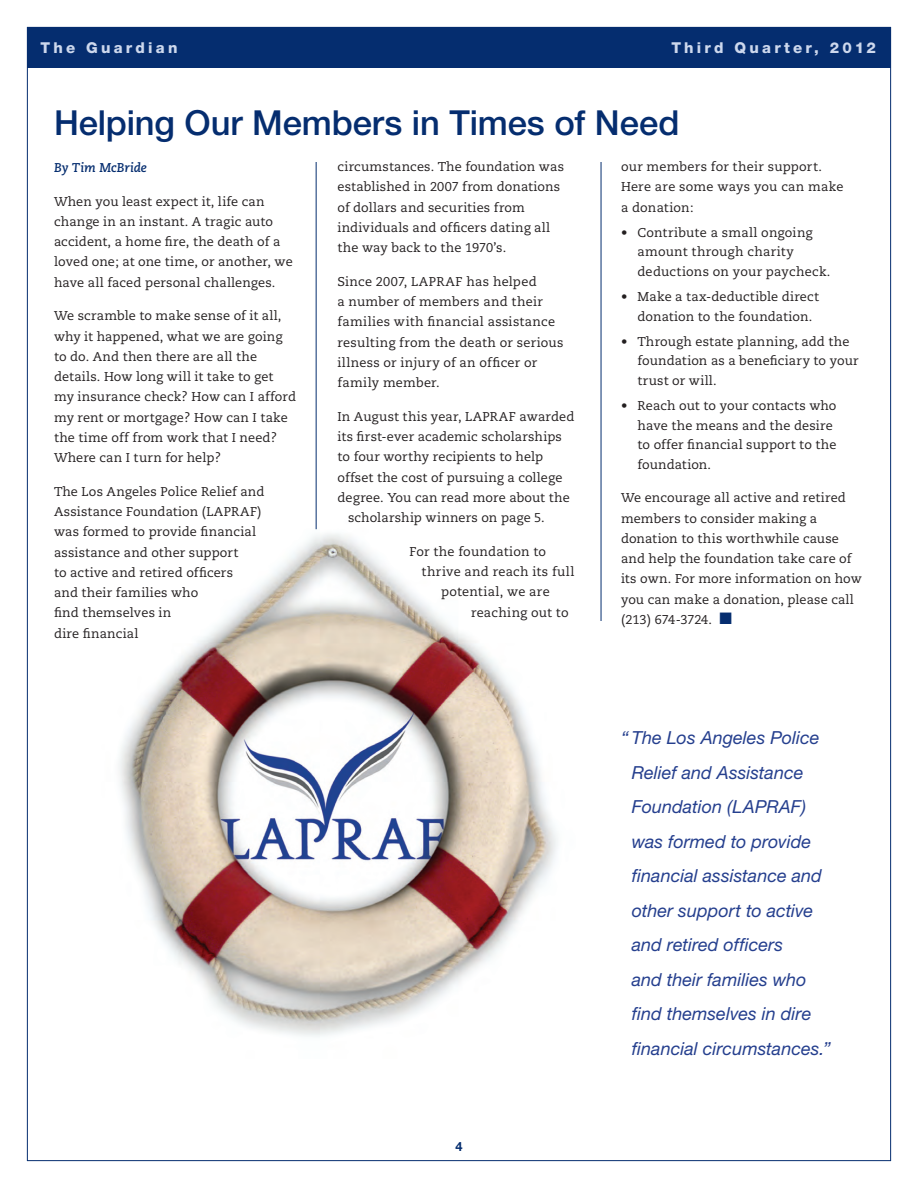
<style>
.page{position:relative;width:918px;height:1188px;background:#fff}
.page>*{position:absolute;margin:0;border:0;box-sizing:border-box;transform-origin:0 0}
.t1{font:500 34.5px "Helvetica Neue";letter-spacing:-.005em;color:#052d6f}
.t2{font:italic 18px/34.5px "Helvetica Neue";color:#253f8e}
.t3{font:800 15px "Helvetica Neue";letter-spacing:.215em;color:#cdd8ed}
.t4{font:12.75px/20.2px "Caecilia";letter-spacing:.01em;color:#231f20}
.t5{font:italic 700 12.75px "Caecilia";color:#052d6f}
.t6{font:700 12.75px "Helvetica Neue";color:#052d6f}
.s1{color:#052d6f}
</style>
<div class="page">
<img style="left:119px;top:505px;width:482px;height:532px">
<hr style="left:601px;top:162px;width:1px;height:459px;background:#052d6f">
<div style="left:27px;top:27px;width:864px;height:41px;background:#052d6f"></div>
<hr style="left:890px;top:27px;width:1px;height:1134px;background:#052d6f">
<hr style="left:27px;top:27px;width:1px;height:1134px;background:#052d6f">
<hr style="left:27px;top:1160px;width:864px;height:1px;background:#052d6f">
<hr style="left:316px;top:162px;width:1px;height:367px;background:#052d6f">
<p class="t3" style="left:40px;top:39px;width:139px">The Guardian</p>
<p class="t3" style="left:671px;top:39px;width:206px">Third Quarter, 2012</p>
<h1 class="t1" style="left:54px;top:102px;width:627px">Helping Our Members in Times of Need</h1>
<p class="t5" style="left:54px;top:160px;width:94px">By Tim McBride</p>
<p class="t4" style="left:54px;top:191px;width:240px">When you least expect it, life can change in an instant. A tragic auto accident, a home fire, the death of a loved one; at one time, or another, we have all faced personal challenges.</p>
<p class="t4" style="left:54px;top:306px;width:244px">We scramble to make sense of it all, why it happened, what we are going to do. And then there are all the details. How long will it take to get my insurance check? How can I afford my rent or mortgage? How can I take the time off from work that I need?<br>Where can I turn for help?</p>
<p class="t4" style="left:54px;top:482px;width:212px">The Los Angeles Police Relief and<br>Assistance Foundation (LAPRAF) was formed to provide financial assistance and other support<br>to active and retired officers<br>and their families who<br>find themselves in<br>dire financial</p>
<p class="t4" style="left:621px;top:157px;width:224px">our members for their support.<br>Here are some ways you can make a donation:</p>
<p class="t4" style="left:638px;top:223px;width:194px;line-height:19.5px;text-indent:-16px">• Contribute a small ongoing amount through charity deductions on your paycheck.</p>
<p class="t4" style="left:638px;top:287px;width:183px;line-height:19.5px;text-indent:-16px">• Make a tax-deductible direct donation to the foundation.</p>
<p class="t4" style="left:638px;top:332px;width:223px;line-height:19.5px;text-indent:-16px">• Through estate planning, add the foundation as a beneficiary to your trust or will.</p>
<p class="t4" style="left:638px;top:396px;width:200px;line-height:19.5px;text-indent:-16px">• Reach out to your contacts who have the means and the desire to offer financial support to the foundation.</p>
<p class="t4" style="left:621px;top:488px;width:243px">We encourage all active and retired members to consider making a donation to this worthwhile cause and help the foundation take care of its own. For more information on how you can make a donation, please call (213) 674-3724. <span class="s1">■</span></p>
<p class="t4" style="left:337px;top:157px;width:228px">circumstances. The foundation was established in 2007 from donations of dollars and securities from individuals and officers dating all the way back to the 1970’s.</p>
<p class="t4" style="left:337px;top:272px;width:228px">Since 2007, LAPRAF has helped<br>a number of members and their families with financial assistance resulting from the death or serious illness or injury of an officer or family member.</p>
<p class="t4" style="left:337px;top:407px;width:238px">In August this year, LAPRAF awarded</p>
<p class="t4" style="left:337px;top:427px;width:226px">its first-ever academic scholarships</p>
<p class="t4" style="left:337px;top:447px;width:207px">to four worthy recipients to help</p>
<p class="t4" style="left:337px;top:467px;width:226px">offset the cost of pursuing a college</p>
<p class="t4" style="left:337px;top:488px;width:234px">degree. You can read more about the</p>
<p class="t4" style="left:348px;top:508px;width:198px">scholarship winners on page 5.</p>
<p class="t4" style="left:410px;top:542px;width:138px">For the foundation to</p>
<p class="t4" style="left:422px;top:562px;width:154px">thrive and reach its full</p>
<p class="t4" style="left:441px;top:582px;width:110px">potential, we are</p>
<p class="t4" style="left:471px;top:602px;width:99px">reaching out to</p>
<p class="t6" style="left:455px;top:1139px;width:9px">4</p>
<h2 class="t2" style="left:632px;top:720px;width:201px;text-indent:-11px">“ The Los Angeles Police<br>Relief and Assistance<br>Foundation (LAPRAF) was formed to provide financial assistance and other support to active and retired officers<br>and their families who find themselves in dire financial circumstances.”</h2>
</div>
